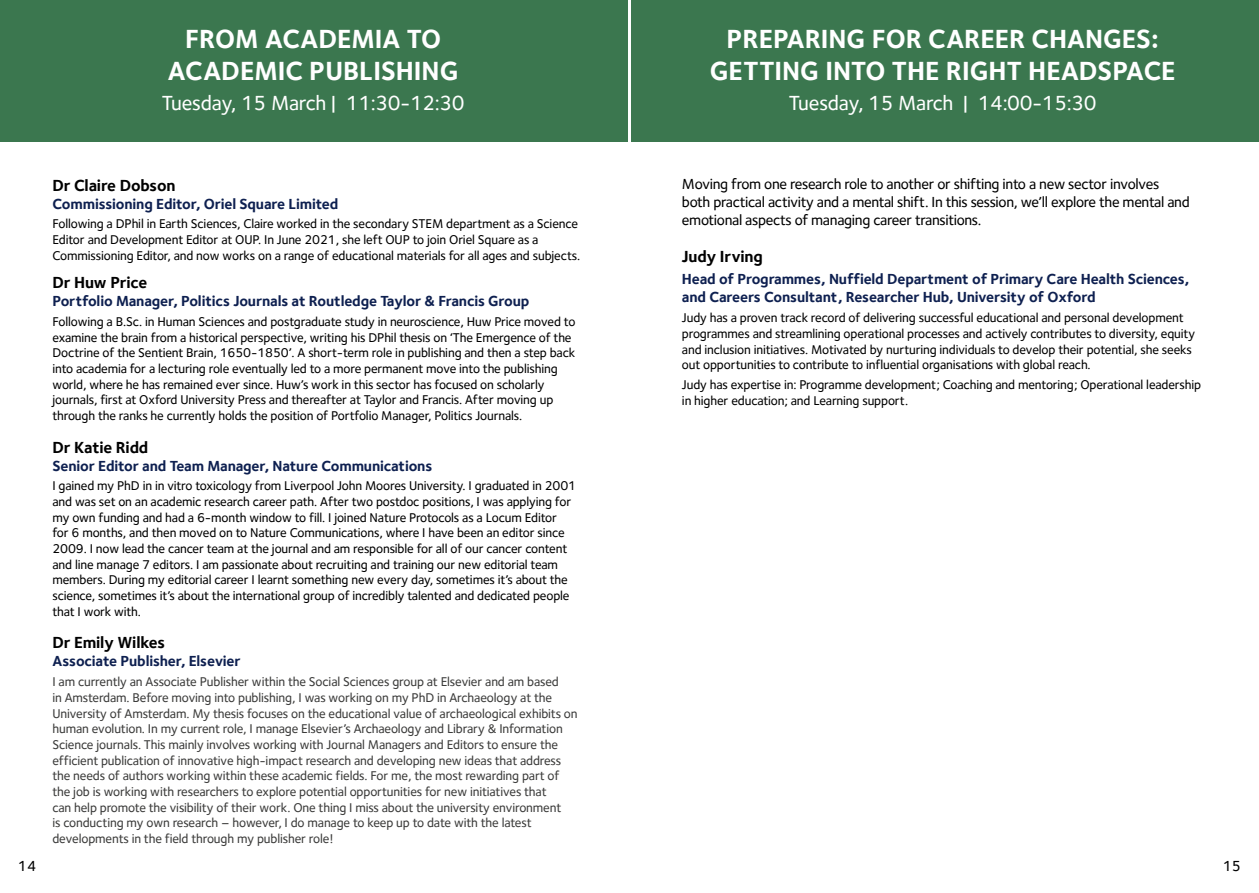
<style>
.page{position:relative;width:1259px;height:893px;background:#fff}
.page>*{position:absolute;margin:0;border:0;box-sizing:border-box;transform-origin:0 0}
.t1{font:700 27px/32.4px "Foundry Sterling";color:#fff;text-align:center}
.t2{font:500 21px "Foundry Sterling";letter-spacing:-.01em;color:#fff}
.t3{font:700 16.5px "Foundry Sterling";letter-spacing:-.01em;color:#000}
.t4{font:700 15px/18px "Foundry Sterling";letter-spacing:-.01em;color:#0e2050}
.t5{font:500 15px/18px "Foundry Sterling";letter-spacing:-.02em;color:#000}
.t6{font:500 13.05px/15.6px "Foundry Sterling";letter-spacing:-.01em;color:#000}
.t7{font:500 13.05px/15.6px "Foundry Sterling";letter-spacing:-.01em;color:#3c3c3b}
</style>
<div class="page">
<div style="left:0;top:0;width:629px;height:141px;background:#3b774f"></div>
<div style="left:629px;top:0;width:630px;height:141px;background:#3b774f"></div>
<hr style="left:628px;top:0;width:3px;height:149px;background:#fff">
<h1 class="t1" style="left:168px;top:22px;width:292px">FROM ACADEMIA TO<br>ACADEMIC PUBLISHING</h1>
<h2 class="t2" style="left:162px;top:91px;width:304px">Tuesday, 15 March | 11:30-12:30</h2>
<p class="t3" style="left:52px;top:175px;width:125px">Dr Claire Dobson</p>
<p class="t4" style="left:52px;top:194px;width:287px">Commissioning Editor, Oriel Square Limited</p>
<p class="t6" style="left:52px;top:216px;width:529px">Following a DPhil in Earth Sciences, Claire worked in the secondary STEM department as a Science<br>Editor and Development Editor at OUP. In June 2021, she left OUP to join Oriel Square as a<br>Commissioning Editor, and now works on a range of educational materials for all ages and subjects.</p>
<p class="t3" style="left:52px;top:273px;width:96px">Dr Huw Price</p>
<p class="t4" style="left:52px;top:292px;width:478px">Portfolio Manager, Politics Journals at Routledge Taylor &amp; Francis Group</p>
<p class="t6" style="left:52px;top:314px;width:524px">Following a B.Sc. in Human Sciences and postgraduate study in neuroscience, Huw Price moved to examine the brain from a historical perspective, writing his DPhil thesis on ‘The Emergence of the Doctrine of the Sentient Brain, 1650-1850’. A short-term role in publishing and then a step back into academia for a lecturing role eventually led to a more permanent move into the publishing world, where he has remained ever since. Huw’s work in this sector has focused on scholarly journals, first at Oxford University Press and thereafter at Taylor and Francis. After moving up through the ranks he currently holds the position of Portfolio Manager, Politics Journals.</p>
<p class="t3" style="left:52px;top:437px;width:97px">Dr Katie Ridd</p>
<p class="t4" style="left:52px;top:456px;width:381px">Senior Editor and Team Manager, Nature Communications</p>
<p class="t6" style="left:52px;top:478px;width:525px">I gained my PhD in in vitro toxicology from Liverpool John Moores University. I graduated in 2001 and was set on an academic research career path. After two postdoc positions, I was applying for my own funding and had a 6-month window to fill. I joined Nature Protocols as a Locum Editor for 6 months, and then moved on to Nature Communications, where I have been an editor since 2009. I now lead the cancer team at the journal and am responsible for all of our cancer content and line manage 7 editors. I am passionate about recruiting and training our new editorial team members. During my editorial career I learnt something new every day, sometimes it’s about the science, sometimes it’s about the international group of incredibly talented and dedicated people that I work with.</p>
<p class="t3" style="left:52px;top:633px;width:114px">Dr Emily Wilkes</p>
<p class="t4" style="left:52px;top:652px;width:190px">Associate Publisher, Elsevier</p>
<p class="t7" style="left:52px;top:674px;width:526px">I am currently an Associate Publisher within the Social Sciences group at Elsevier and am based<br>in Amsterdam. Before moving into publishing, I was working on my PhD in Archaeology at the University of Amsterdam. My thesis focuses on the educational value of archaeological exhibits on human evolution. In my current role, I manage Elsevier’s Archaeology and Library &amp; Information Science journals. This mainly involves working with Journal Managers and Editors to ensure the efficient publication of innovative high-impact research and developing new ideas that address the needs of authors working within these academic fields. For me, the most rewarding part of the job is working with researchers to explore potential opportunities for new initiatives that<br>can help promote the visibility of their work. One thing I miss about the university environment<br>is conducting my own research – however, I do manage to keep up to date with the latest developments in the field through my publisher role!</p>
<h1 class="t1" style="left:710px;top:22px;width:467px">PREPARING FOR CAREER CHANGES:<br>GETTING INTO THE RIGHT HEADSPACE</h1>
<h2 class="t2" style="left:789px;top:91px;width:309px">Tuesday, 15 March | 14:00-15:30</h2>
<p class="t5" style="left:682px;top:175px;width:509px">Moving from one research role to another or shifting into a new sector involves both practical activity and a mental shift. In this session, we’ll explore the mental and emotional aspects of managing career transitions.</p>
<p class="t3" style="left:682px;top:247px;width:82px">Judy Irving</p>
<p class="t4" style="left:682px;top:270px;width:509px">Head of Programmes, Nuffield Department of Primary Care Health Sciences, and Careers Consultant, Researcher Hub, University of Oxford</p>
<p class="t6" style="left:682px;top:310px;width:515px">Judy has a proven track record of delivering successful educational and personal development programmes and streamlining operational processes and actively contributes to diversity, equity and inclusion initiatives. Motivated by nurturing individuals to develop their potential, she seeks out opportunities to contribute to influential organisations with global reach.</p>
<p class="t6" style="left:682px;top:377px;width:520px">Judy has expertise in: Programme development; Coaching and mentoring; Operational leadership in higher education; and Learning support.</p>
<p class="t5" style="left:18px;top:857px;width:20px">14</p>
<p class="t5" style="left:1222px;top:857px;width:20px">15</p>
</div>
